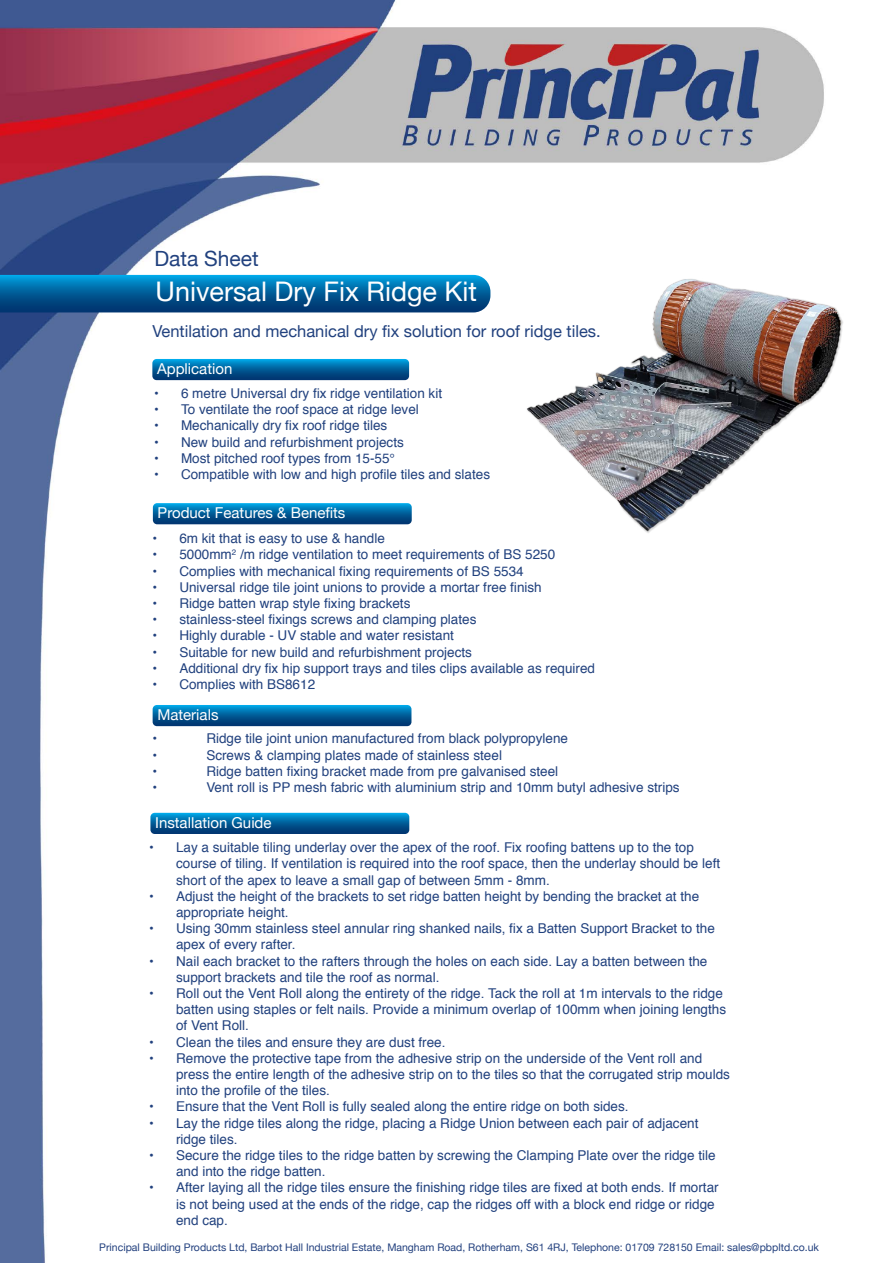
<style>
.page{position:relative;width:893px;height:1263px;background:#fff}
.page>*{position:absolute;margin:0;border:0;box-sizing:border-box;transform-origin:0 0}
.t1{font:27px "Helvetica Neue";color:#fff}
.t2{font:21px "Helvetica Neue";color:#21417e}
.t3{font:16.5px "Helvetica Neue";color:#21417e}
.t4{font:15px "Helvetica Neue";color:#fff}
.t5{font:13.5px/16.2px "Helvetica";color:#21417e}
.t6{font:10.5px "Helvetica Neue";color:#22407e}
</style>
<div class="page">
<img style="left:0;top:0;width:824px;height:1263px">
<svg style="left:152px;top:359px;width:257px;height:21px"></svg>
<svg style="left:153px;top:503px;width:259px;height:21px"></svg>
<svg style="left:0;top:275px;width:490px;height:37px"></svg>
<svg style="left:153px;top:705px;width:258px;height:21px"></svg>
<svg style="left:150px;top:813px;width:259px;height:21px"></svg>
<img style="left:526px;top:278px;width:317px;height:255px">
<p class="t2" style="left:154px;top:243px;width:106px">Data Sheet</p>
<p class="t1" style="left:156px;top:272px;width:323px">Universal Dry Fix Ridge Kit</p>
<p class="t3" style="left:152px;top:319px;width:450px">Ventilation and mechanical dry fix solution for roof ridge tiles.</p>
<p class="t4" style="left:157px;top:358px;width:77px">Application</p>
<p class="t5" style="left:154px;top:385px;width:290px">• 6 metre Universal dry fix ridge ventilation kit</p>
<p class="t5" style="left:154px;top:402px;width:266px">• To ventilate the roof space at ridge level</p>
<p class="t5" style="left:154px;top:418px;width:235px">• Mechanically dry fix roof ridge tiles</p>
<p class="t5" style="left:154px;top:434px;width:251px">• New build and refurbishment projects</p>
<p class="t5" style="left:154px;top:450px;width:242px">• Most pitched roof types from 15-55°</p>
<p class="t5" style="left:154px;top:466px;width:338px">• Compatible with low and high profile tiles and slates</p>
<p class="t4" style="left:158px;top:502px;width:189px">Product Features &amp; Benefits</p>
<p class="t5" style="left:152px;top:531px;width:234px">• 6m kit that is easy to use &amp; handle</p>
<p class="t5" style="left:152px;top:547px;width:404px">• 5000mm<sup>2</sup> /m ridge ventilation to meet requirements of BS 5250</p>
<p class="t5" style="left:152px;top:563px;width:373px">• Complies with mechanical fixing requirements of BS 5534</p>
<p class="t5" style="left:152px;top:579px;width:391px">• Universal ridge tile joint unions to provide a mortar free finish</p>
<p class="t5" style="left:152px;top:595px;width:260px">• Ridge batten wrap style fixing brackets</p>
<p class="t5" style="left:152px;top:612px;width:326px">• stainless-steel fixings screws and clamping plates</p>
<p class="t5" style="left:152px;top:628px;width:303px">• Highly durable - UV stable and water resistant</p>
<p class="t5" style="left:152px;top:644px;width:321px">• Suitable for new build and refurbishment projects</p>
<p class="t5" style="left:152px;top:660px;width:444px">• Additional dry fix hip support trays and tiles clips available as required</p>
<p class="t5" style="left:152px;top:676px;width:164px">• Complies with BS8612</p>
<p class="t4" style="left:157px;top:704px;width:63px">Materials</p>
<p class="t5" style="left:152px;top:731px;width:6px">•</p>
<p class="t5" style="left:206px;top:731px;width:363px">Ridge tile joint union manufactured from black polypropylene</p>
<p class="t5" style="left:152px;top:747px;width:6px">•</p>
<p class="t5" style="left:206px;top:747px;width:297px">Screws &amp; clamping plates made of stainless steel</p>
<p class="t5" style="left:152px;top:763px;width:6px">•</p>
<p class="t5" style="left:206px;top:763px;width:353px">Ridge batten fixing bracket made from pre galvanised steel</p>
<p class="t5" style="left:152px;top:779px;width:6px">•</p>
<p class="t5" style="left:206px;top:779px;width:475px">Vent roll is PP mesh fabric with aluminium strip and 10mm butyl adhesive strips</p>
<p class="t4" style="left:155px;top:812px;width:118px">Installation Guide</p>
<p class="t5" style="left:176px;top:840px;width:546px;text-indent:-27px">• Lay a suitable tiling underlay over the apex of the roof. Fix roofing battens up to the top course of tiling. If ventilation is required into the roof space, then the underlay should be left short of the apex to leave a small gap of between 5mm - 8mm.</p>
<p class="t5" style="left:176px;top:888px;width:525px;text-indent:-27px">• Adjust the height of the brackets to set ridge batten height by bending the bracket at the appropriate height.</p>
<p class="t5" style="left:176px;top:921px;width:540px;text-indent:-27px">• Using 30mm stainless steel annular ring shanked nails, fix a Batten Support Bracket to the apex of every rafter.</p>
<p class="t5" style="left:176px;top:953px;width:533px;text-indent:-27px">• Nail each bracket to the rafters through the holes on each side. Lay a batten between the support brackets and tile the roof as normal.</p>
<p class="t5" style="left:176px;top:985px;width:551px;text-indent:-27px">• Roll out the Vent Roll along the entirety of the ridge. Tack the roll at 1m intervals to the ridge batten using staples or felt nails. Provide a minimum overlap of 100mm when joining lengths of Vent Roll.</p>
<p class="t5" style="left:149px;top:1034px;width:298px">• Clean the tiles and ensure they are dust free.</p>
<p class="t5" style="left:176px;top:1050px;width:555px;text-indent:-27px">• Remove the protective tape from the adhesive strip on the underside of the Vent roll and press the entire length of the adhesive strip on to the tiles so that the corrugated strip moulds into the profile of the tiles.</p>
<p class="t5" style="left:149px;top:1099px;width:481px">• Ensure that the Vent Roll is fully sealed along the entire ridge on both sides.</p>
<p class="t5" style="left:176px;top:1115px;width:524px;text-indent:-27px">• Lay the ridge tiles along the ridge, placing a Ridge Union between each pair of adjacent ridge tiles.</p>
<p class="t5" style="left:176px;top:1147px;width:541px;text-indent:-27px">• Secure the ridge tiles to the ridge batten by screwing the Clamping Plate over the ridge tile and into the ridge batten.</p>
<p class="t5" style="left:176px;top:1180px;width:544px;text-indent:-27px">• After laying all the ridge tiles ensure the finishing ridge tiles are fixed at both ends. If mortar is not being used at the ends of the ridge, cap the ridges off with a block end ridge or ridge end cap.</p>
<p class="t6" style="left:99px;top:1239px;width:721px">Principal Building Products Ltd, Barbot Hall Industrial Estate, Mangham Road, Rotherham, S61 4RJ, Telephone: 01709 728150 Email: sales@pbpltd.co.uk</p>
</div>
